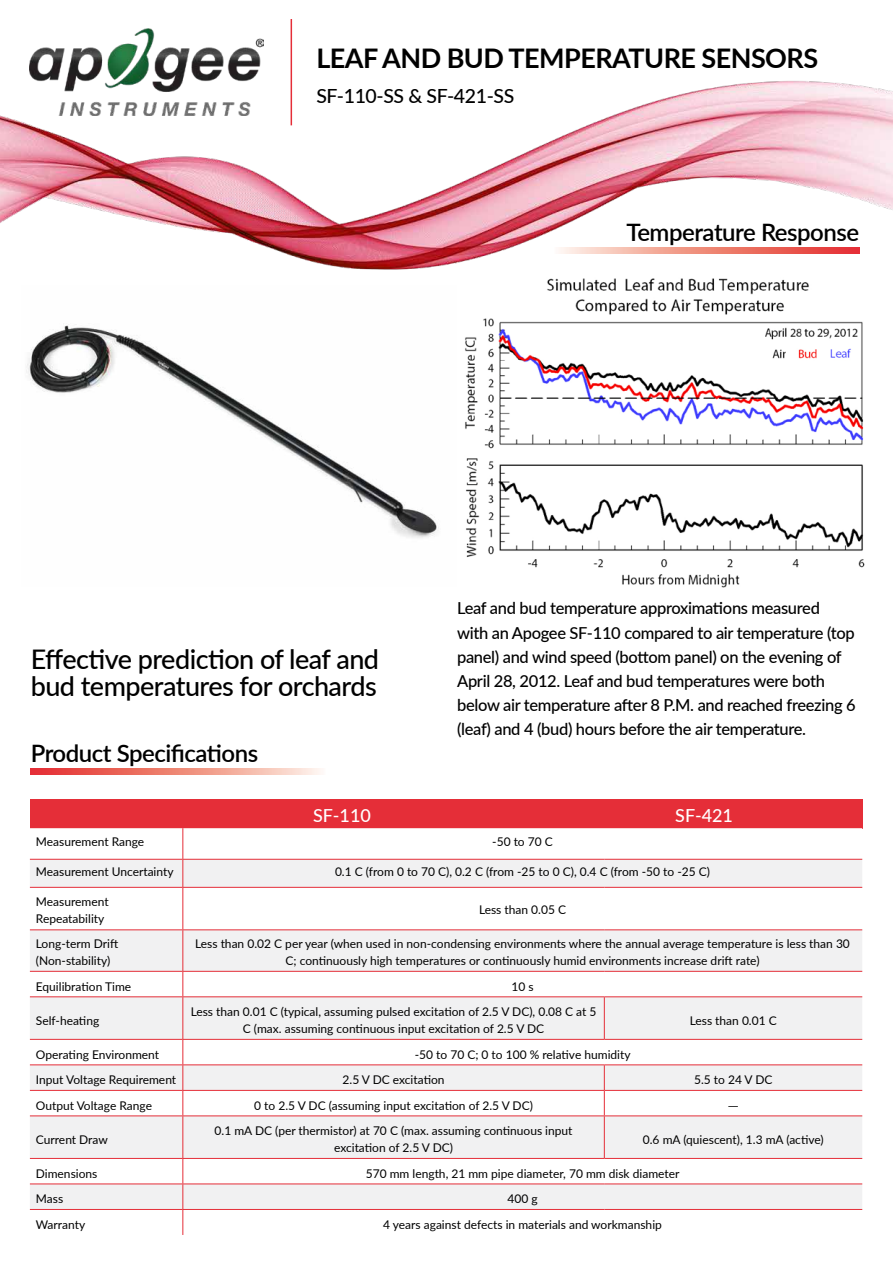
<style>
.page{position:relative;width:893px;height:1263px;background:#fff}
.page>*{position:absolute;margin:0;border:0;box-sizing:border-box;transform-origin:0 0}
.t1{font:500 27px/27px "Lato";letter-spacing:-.02em;color:#000}
.t2{font:700 27px "Lato";letter-spacing:-.02em;color:#000}
.t3{font:600 24px "Lato";letter-spacing:-.02em;color:#000}
.t4{font:500 19.5px "Lato";letter-spacing:-.02em;color:#000}
.t5{font:500 18px "Lato";color:#fff}
.t6{font:500 16.5px/24px "Lato";letter-spacing:-.02em;color:#000}
.t7{font:12px/17px "Lato";color:#000;text-align:center}
.t8{font:500 12px "Lato";color:#000}
</style>
<div class="page">
<div style="left:30px;top:799px;width:832px;height:29px;background:#e52e38"></div>
<svg style="left:30px;top:828px;width:832px;height:407px"></svg>
<svg style="left:30px;top:860px;width:832px;height:349px;fill:#f1f1f2"></svg>
<hr style="left:182px;top:828px;width:1px;height:31px;background:#e52e38">
<hr style="left:30px;top:859px;width:153px;height:1px;background:#e52e38">
<hr style="left:183px;top:859px;width:421px;height:1px;background:#e52e38">
<svg style="left:182px;top:860px;width:1px;height:27px"></svg>
<hr style="left:604px;top:859px;width:258px;height:1px;background:#e52e38">
<hr style="left:30px;top:887px;width:153px;height:1px;background:#e52e38">
<hr style="left:183px;top:887px;width:421px;height:1px;background:#e52e38">
<hr style="left:182px;top:888px;width:1px;height:41px;background:#e52e38">
<hr style="left:604px;top:887px;width:258px;height:1px;background:#e52e38">
<hr style="left:30px;top:929px;width:153px;height:1px;background:#e52e38">
<hr style="left:183px;top:929px;width:421px;height:1px;background:#e52e38">
<hr style="left:182px;top:930px;width:1px;height:41px;background:#e52e38">
<hr style="left:604px;top:929px;width:258px;height:1px;background:#e52e38">
<hr style="left:30px;top:971px;width:153px;height:1px;background:#e52e38">
<hr style="left:183px;top:971px;width:421px;height:1px;background:#e52e38">
<svg style="left:182px;top:972px;width:1px;height:24px"></svg>
<hr style="left:604px;top:971px;width:258px;height:1px;background:#e52e38">
<hr style="left:30px;top:996px;width:153px;height:1px;background:#e52e38">
<hr style="left:183px;top:996px;width:421px;height:1px;background:#e52e38">
<hr style="left:182px;top:997px;width:1px;height:42px;background:#e52e38">
<hr style="left:604px;top:996px;width:258px;height:1px;background:#e52e38">
<hr style="left:604px;top:997px;width:1px;height:42px;background:#e52e38">
<hr style="left:30px;top:1039px;width:153px;height:1px;background:#e52e38">
<hr style="left:183px;top:1039px;width:421px;height:1px;background:#e52e38">
<hr style="left:604px;top:1039px;width:258px;height:1px;background:#e52e38">
<hr style="left:30px;top:1064px;width:153px;height:1px;background:#e52e38">
<hr style="left:183px;top:1064px;width:421px;height:1px;background:#e52e38">
<hr style="left:604px;top:1064px;width:258px;height:1px;background:#e52e38">
<hr style="left:30px;top:1090px;width:153px;height:1px;background:#e52e38">
<hr style="left:183px;top:1090px;width:421px;height:1px;background:#e52e38">
<svg style="left:182px;top:1040px;width:1px;height:75px"></svg>
<hr style="left:604px;top:1090px;width:258px;height:1px;background:#e52e38">
<svg style="left:604px;top:1065px;width:1px;height:50px"></svg>
<hr style="left:30px;top:1115px;width:153px;height:1px;background:#e52e38">
<hr style="left:183px;top:1115px;width:421px;height:1px;background:#e52e38">
<hr style="left:182px;top:1116px;width:1px;height:42px;background:#e52e38">
<hr style="left:604px;top:1115px;width:258px;height:1px;background:#e52e38">
<hr style="left:604px;top:1116px;width:1px;height:42px;background:#e52e38">
<hr style="left:30px;top:1158px;width:153px;height:1px;background:#e52e38">
<hr style="left:183px;top:1158px;width:421px;height:1px;background:#e52e38">
<hr style="left:604px;top:1158px;width:258px;height:1px;background:#e52e38">
<hr style="left:30px;top:1183px;width:153px;height:1px;background:#e52e38">
<hr style="left:183px;top:1183px;width:421px;height:1px;background:#e52e38">
<hr style="left:604px;top:1183px;width:258px;height:1px;background:#e52e38">
<hr style="left:30px;top:1209px;width:153px;height:1px;background:#e52e38">
<hr style="left:183px;top:1209px;width:421px;height:1px;background:#e52e38">
<svg style="left:182px;top:1159px;width:1px;height:76px"></svg>
<hr style="left:604px;top:1209px;width:258px;height:1px;background:#e52e38">
<svg style="left:31px;top:768px;width:290px;height:6px;background:#ef8a7e"></svg>
<img style="left:465px;top:318px;width:400px;height:270px">
<img style="left:26px;top:325px;width:413px;height:213px">
<img style="left:0;top:19px;width:893px;height:296px">
<hr style="left:291px;top:19px;width:1px;height:106px;background:#e52e38">
<img style="left:30px;top:29px;width:234px;height:87px">
<h1 class="t2" style="left:316px;top:38px;width:503px">LEAF AND BUD TEMPERATURE SENSORS</h1>
<h3 class="t4" style="left:316px;top:82px;width:199px">SF-110-SS &amp; SF-421-SS</h3>
<h2 class="t3" style="left:626px;top:215px;width:234px">Temperature Response</h2>
<h1 class="t1" style="left:31px;top:644px;width:350px">Effective prediction of leaf and bud temperatures for orchards</h1>
<h2 class="t3" style="left:31px;top:735px;width:229px">Product Specifications</h2>
<p class="t6" style="left:457px;top:596px;width:400px">Leaf and bud temperature approximations measured<br>with an Apogee SF-110 compared to air temperature (top panel) and wind speed (bottom panel) on the evening of April 28, 2012. Leaf and bud temperatures were both below air temperature after 8 P.M. and reached freezing 6 (leaf) and 4 (bud) hours before the air temperature.</p>
<h3 class="t5" style="left:313px;top:802px;width:59px">SF-110</h3>
<h3 class="t5" style="left:675px;top:802px;width:59px">SF-421</h3>
<p class="t7" style="left:36px;top:833px;width:110px">Measurement Range</p>
<p class="t7" style="left:492px;top:833px;width:62px">-50 to 70 C</p>
<p class="t7" style="left:36px;top:863px;width:139px">Measurement Uncertainty</p>
<p class="t7" style="left:335px;top:863px;width:377px">0.1 C (from 0 to 70 C), 0.2 C (from -25 to 0 C), 0.4 C (from -50 to -25 C)</p>
<p class="t7" style="left:36px;top:892px;width:74px;text-align:left">Measurement<br>Repeatability</p>
<p class="t7" style="left:479px;top:901px;width:89px">Less than 0.05 C</p>
<p class="t7" style="left:36px;top:935px;width:84px;text-align:left">Long-term Drift (Non-stability)</p>
<p class="t7" style="left:195px;top:935px;width:656px">Less than 0.02 C per year (when used in non-condensing environments where the annual average temperature is less than 30<br>C; continuously high temperatures or continuously humid environments increase drift rate)</p>
<p class="t7" style="left:36px;top:977px;width:97px">Equilibration Time</p>
<p class="t7" style="left:511px;top:977px;width:24px">10 s</p>
<p class="t7" style="left:36px;top:1011px;width:65px">Self-heating</p>
<p class="t7" style="left:191px;top:1003px;width:407px">Less than 0.01 C (typical, assuming pulsed excitation of 2.5 V DC), 0.08 C at 5<br>C (max. assuming continuous input excitation of 2.5 V DC</p>
<p class="t7" style="left:690px;top:1011px;width:89px">Less than 0.01 C</p>
<p class="t7" style="left:36px;top:1045px;width:125px">Operating Environment</p>
<p class="t7" style="left:415px;top:1045px;width:217px">-50 to 70 C; 0 to 100 % relative humidity</p>
<p class="t7" style="left:36px;top:1071px;width:142px">Input Voltage Requirement</p>
<p class="t7" style="left:343px;top:1071px;width:104px">2.5 V DC excitation</p>
<p class="t7" style="left:694px;top:1071px;width:80px">5.5 to 24 V DC</p>
<p class="t7" style="left:36px;top:1096px;width:118px">Output Voltage Range</p>
<p class="t7" style="left:254px;top:1096px;width:280px">0 to 2.5 V DC (assuming input excitation of 2.5 V DC)</p>
<p class="t8" style="left:729px;top:1097px;width:10px">─</p>
<p class="t7" style="left:36px;top:1130px;width:74px">Current Draw</p>
<p class="t7" style="left:215px;top:1122px;width:359px">0.1 mA DC (per thermistor) at 70 C (max. assuming continuous input excitation of 2.5 V DC)</p>
<p class="t7" style="left:643px;top:1130px;width:182px">0.6 mA (quiescent), 1.3 mA (active)</p>
<p class="t7" style="left:36px;top:1164px;width:63px">Dimensions</p>
<p class="t7" style="left:366px;top:1164px;width:315px">570 mm length, 21 mm pipe diameter, 70 mm disk diameter</p>
<p class="t7" style="left:36px;top:1190px;width:29px">Mass</p>
<p class="t7" style="left:507px;top:1190px;width:32px">400 g</p>
<p class="t7" style="left:36px;top:1215px;width:51px">Warranty</p>
<p class="t7" style="left:383px;top:1215px;width:280px">4 years against defects in materials and workmanship</p>
</div>
